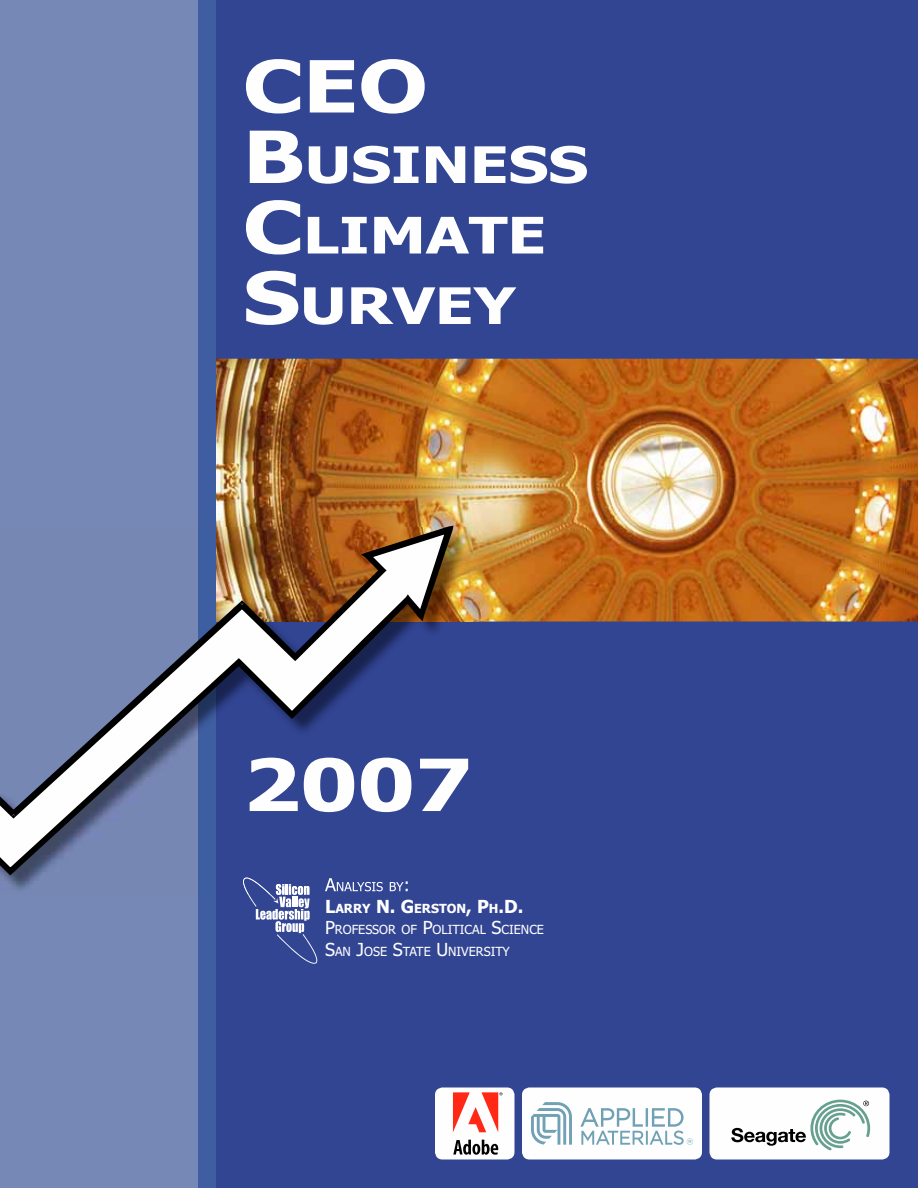
<style>
.page{position:relative;width:918px;height:1188px;background:#fff}
.page>*{position:absolute;margin:0;border:0;box-sizing:border-box;transform-origin:0 0}
.t1{font:700 72px "Tahoma";color:#fffeff;scale:1.25 1}
.t2{font:700 50.4px/70.5px "Tahoma";color:#fffeff;scale:1.25 1}
.t3{font:12.6px/21.6px "Tahoma";color:#fffeff}
.s1{font-size:72px}
.s2{font-weight:700;font-size:18px}
.s3{font-weight:700}
.s4{font-size:18px}
</style>
<div class="page">
<div style="left:216px;top:563px;width:702px;height:625px;background:#324592"></div>
<div style="left:0;top:0;width:918px;height:429px;background:#324592"></div>
<div style="left:0;top:0;width:198px;height:1188px;background:#7688b6"></div>
<div style="left:198px;top:0;width:18px;height:1188px;background:#3f5ea2"></div>
<img style="left:216px;top:359px;width:702px;height:263px">
<img style="left:1px;top:875px;width:39px;height:15px">
<img style="left:454px;top:758px;width:14px;height:32px">
<img style="left:454px;top:527px;width:19px;height:95px">
<img style="left:325px;top:878px;width:79px;height:13px">
<svg style="left:406px;top:881px;width:2px;height:10px"></svg>
<svg style="left:247px;top:884px;width:70px;height:80px"></svg>
<img style="left:243px;top:878px;width:28px;height:16px">
<svg style="left:0;top:526px;width:454px;height:349px"></svg>
<div style="left:522px;top:1088px;width:180px;height:72px;background:#fffeff;border-radius:8px"></div>
<svg style="left:531px;top:1102px;width:41px;height:43px"></svg>
<svg style="left:580px;top:1108px;width:113px;height:37px"></svg>
<div style="left:435px;top:1088px;width:80px;height:72px;background:#fffeff;border-radius:8px"></div>
<svg style="left:453px;top:1140px;width:45px;height:15px"></svg>
<svg style="left:453px;top:1092px;width:50px;height:40px"></svg>
<div style="left:710px;top:1088px;width:180px;height:72px;background:#fffeff;border-radius:8px"></div>
<svg style="left:731px;top:1100px;width:139px;height:51px"></svg>
<h1 class="t1" style="left:243px;top:58px;width:149px">CEO</h1>
<h2 class="t2" style="left:243px;top:134px;width:278px"><span class="s1">B</span>USINESS<br><span class="s1">C</span>LIMATE<br><span class="s1">S</span>URVEY</h2>
<p class="t3" style="left:325px;top:899px;width:220px"><span class="s2">L</span><span class="s3">ARRY</span> <span class="s2">N. G</span><span class="s3">ERSTON</span><span class="s2">, P</span><span class="s3">H</span><span class="s2">.D.<br></span><span class="s4">P</span>ROFESSOR OF <span class="s4">P</span>OLITICAL <span class="s4">S</span>CIENCE<br><span class="s4">S</span>AN <span class="s4">J</span>OSE <span class="s4">S</span>TATE <span class="s4">U</span>NIVERSITY</p>
</div>
